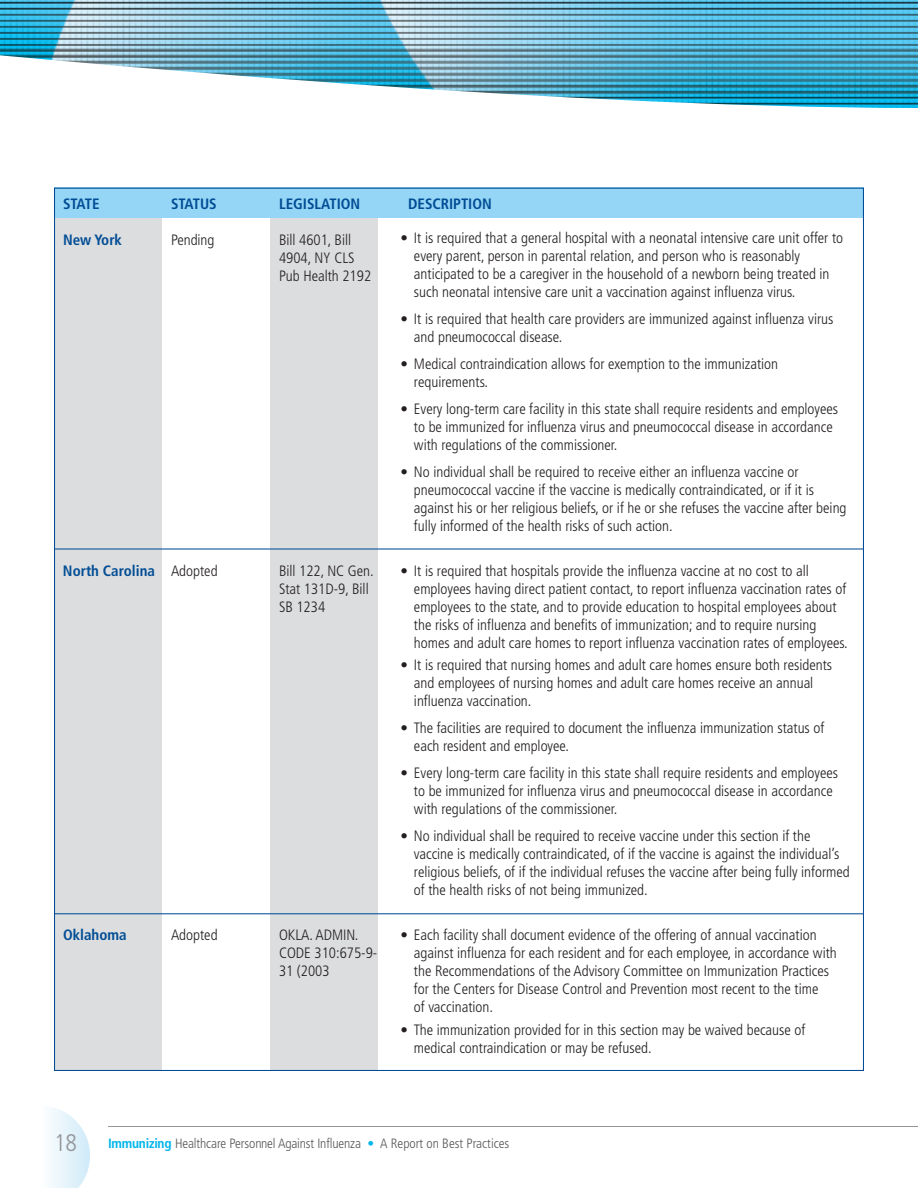
<style>
.page{position:relative;width:918px;height:1188px;background:#fff}
.page>*{position:absolute;margin:0;border:0;box-sizing:border-box;transform-origin:0 0}
.t1{font:300 condensed 24px "Frutiger";color:#939598}
.t2{font:300 condensed 15px/18px "Frutiger";color:#231f20}
.t3{font:700 condensed 15px "Frutiger";color:#014d95}
.t4{font:300 condensed 13.5px "Frutiger";letter-spacing:-.005em;color:#57585a}
.s1{font-weight:700;color:#02b5eb}
.s2{color:#02b5eb}
</style>
<div class="page">
<svg style="left:51px;top:1107px;width:39px;height:81px"></svg>
<hr style="left:108px;top:1126px;width:810px;height:1px;background:#939598">
<img style="left:0;top:0;width:918px;height:108px">
<div style="left:270px;top:214px;width:108px;height:856px;background:#dcdddf"></div>
<div style="left:54px;top:214px;width:108px;height:856px;background:#dcdddf"></div>
<div style="left:54px;top:188px;width:810px;height:30px;background:#95d5f5"></div>
<hr style="left:54px;top:548px;width:810px;height:2px;background:#014d95">
<hr style="left:54px;top:913px;width:810px;height:1px;background:#014d95">
<p class="t3" style="left:63px;top:198px;width:38px">STATE</p>
<p class="t3" style="left:171px;top:198px;width:47px">STATUS</p>
<p class="t3" style="left:279px;top:198px;width:83px">LEGISLATION</p>
<p class="t3" style="left:408px;top:198px;width:85px">DESCRIPTION</p>
<p class="t3" style="left:63px;top:234px;width:61px">New York</p>
<p class="t2" style="left:171px;top:232px;width:45px">Pending</p>
<p class="t3" style="left:63px;top:564px;width:94px">North Carolina</p>
<p class="t2" style="left:171px;top:563px;width:48px">Adopted</p>
<p class="t3" style="left:63px;top:929px;width:65px">Oklahoma</p>
<p class="t2" style="left:171px;top:927px;width:48px">Adopted</p>
<p class="t2" style="left:279px;top:232px;width:94px">Bill 4601, Bill<br>4904, NY CLS<br>Pub Health 2192</p>
<p class="t2" style="left:279px;top:563px;width:96px">Bill 122, NC Gen.<br>Stat 131D-9, Bill<br>SB 1234</p>
<p class="t2" style="left:279px;top:927px;width:100px">OKLA. ADMIN.<br>CODE 310:675-9-<br>31 (2003</p>
<p class="t2" style="left:414px;top:230px;width:431px;text-indent:-14px">• It is required that a general hospital with a neonatal intensive care unit offer to every parent, person in parental relation, and person who is reasonably anticipated to be a caregiver in the household of a newborn being treated in such neonatal intensive care unit a vaccination against influenza virus.</p>
<p class="t2" style="left:414px;top:311px;width:421px;text-indent:-14px">• It is required that health care providers are immunized against influenza virus and pneumococcal disease.</p>
<p class="t2" style="left:414px;top:356px;width:366px;text-indent:-14px">• Medical contraindication allows for exemption to the immunization requirements.</p>
<p class="t2" style="left:414px;top:401px;width:426px;text-indent:-14px">• Every long-term care facility in this state shall require residents and employees to be immunized for influenza virus and pneumococcal disease in accordance with regulations of the commissioner.</p>
<p class="t2" style="left:414px;top:464px;width:434px;text-indent:-14px">• No individual shall be required to receive either an influenza vaccine or pneumococcal vaccine if the vaccine is medically contraindicated, or if it is against his or her religious beliefs, or if he or she refuses the vaccine after being fully informed of the health risks of such action.</p>
<p class="t2" style="left:414px;top:563px;width:435px;text-indent:-14px">• It is required that hospitals provide the influenza vaccine at no cost to all employees having direct patient contact, to report influenza vaccination rates of employees to the state, and to provide education to hospital employees about the risks of influenza and benefits of immunization; and to require nursing homes and adult care homes to report influenza vaccination rates of employees.</p>
<p class="t2" style="left:414px;top:657px;width:420px;text-indent:-14px">• It is required that nursing homes and adult care homes ensure both residents and employees of nursing homes and adult care homes receive an annual influenza vaccination.</p>
<p class="t2" style="left:414px;top:720px;width:412px;text-indent:-14px">• The facilities are required to document the influenza immunization status of each resident and employee.</p>
<p class="t2" style="left:414px;top:765px;width:426px;text-indent:-14px">• Every long-term care facility in this state shall require residents and employees to be immunized for influenza virus and pneumococcal disease in accordance with regulations of the commissioner.</p>
<p class="t2" style="left:414px;top:828px;width:437px;text-indent:-14px">• No individual shall be required to receive vaccine under this section if the vaccine is medically contraindicated, of if the vaccine is against the individual’s religious beliefs, of if the individual refuses the vaccine after being fully informed of the health risks of not being immunized.</p>
<p class="t2" style="left:414px;top:927px;width:424px;text-indent:-14px">• Each facility shall document evidence of the offering of annual vaccination against influenza for each resident and for each employee, in accordance with the Recommendations of the Advisory Committee on Immunization Practices for the Centers for Disease Control and Prevention most recent to the time<br>of vaccination.</p>
<p class="t2" style="left:414px;top:1022px;width:393px;text-indent:-14px">• The immunization provided for in this section may be waived because of medical contraindication or may be refused.</p>
<h1 class="t1" style="left:54px;top:1133px;width:25px">18</h1>
<p class="t4" style="left:108px;top:1137px;width:403px"><span class="s1">Immunizing</span> Healthcare Personnel Against Influenza <span class="s2">•</span> A Report on Best Practices</p>
</div>
